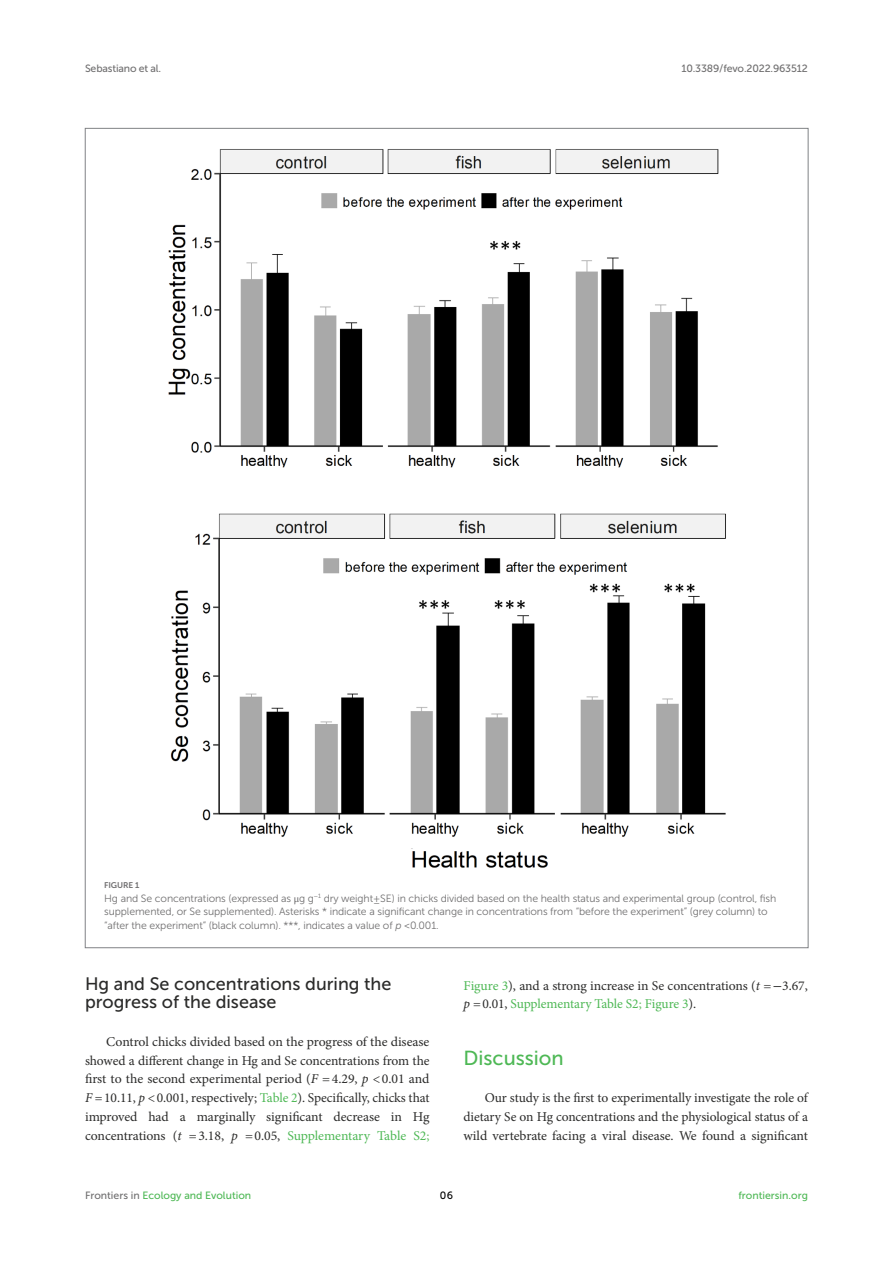
<style>
.page{position:relative;width:893px;height:1263px;background:#fff}
.page>*{position:absolute;margin:0;border:0;box-sizing:border-box;transform-origin:0 0}
.HEAD_1{font:20.25px "Museo Sans 500";color:#4eb855}
.HEAD_2{font:18px/18.8px "Museo Sans 500";color:#2b2b2a}
.TEXT_FLUSH{font:13.5px/18.8px "Minion Pro";letter-spacing:-.005em;color:#2b2b2a;text-align:justify}
.FIG_LEG{font:10.5px/13.5px "Museo Sans 300";letter-spacing:-.01em;color:#706f70}
.t1{font:10.5px "Museo Sans 500";color:#4eb855}
.t2{font:10.5px "Museo Sans 500";letter-spacing:-.015em;color:#706f70}
.t3{font:10.5px "Museo Sans 500";color:#000}
.FIG_HD{font:8.25px "Museo Sans 700";letter-spacing:-.01em;color:#706f70}
.s1{font-family:"STIX General"}
.s2{font-style:italic}
.s3{color:#4eb855}
.s4{color:#64bd64}
.s5{color:#706f70}
</style>
<div class="page">
<img style="left:168px;top:149px;width:558px;height:719px">
<p class="t2" style="left:85px;top:63px;width:78px">Sebastiano et al.</p>
<p class="t2" style="left:681px;top:63px;width:128px">10.3389/fevo.2022.963512</p>
<p class="FIG_HD" style="left:104px;top:881px;width:37px">FIGURE 1</p>
<p class="FIG_LEG" style="left:104px;top:891px;width:674px">Hg and Se concentrations (expressed as <span class="s1">μ</span>g g<sup>−</sup><sup>1</sup> dry weight ± SE) in chicks divided based on the health status and experimental group (control, fish supplemented, or Se supplemented). Asterisks * indicate a significant change in concentrations from “before the experiment” (grey column) to “after the experiment” (black column). ***, indicates a value of <span class="s2">p</span> &lt; 0.001.</p>
<p class="HEAD_2" style="left:85px;top:974px;width:308px">Hg and Se concentrations during the progress of the disease</p>
<p class="TEXT_FLUSH" style="left:85px;top:1032px;width:346px;text-indent:21px">Control chicks divided based on the progress of the disease showed a different change in Hg and Se concentrations from the first to the second experimental period (<span class="s2">F</span> =4.29, <span class="s2">p</span> &lt;0.01 and <span class="s2">F</span> =10.11, <span class="s2">p</span> &lt;0.001, respectively; <span class="s3">Table 2</span>). Specifically, chicks that improved had a marginally significant decrease in Hg concentrations (<span class="s2">t</span> =3.18, <span class="s2">p</span> =0.05, <span class="s3">Supplementary Table S2</span><span class="s4">;</span></p>
<p class="TEXT_FLUSH" style="left:463px;top:976px;width:346px"><span class="s3">Figure 3</span>), and a strong increase in Se concentrations (<span class="s2">t</span> =<span class="s1">−</span>3.67, <span class="s2">p</span> =0.01, <span class="s3">Supplementary Table S2</span><span class="s4">;</span> <span class="s3">Figure 3</span>).</p>
<p class="HEAD_1" style="left:463px;top:1046px;width:102px">Discussion</p>
<p class="TEXT_FLUSH" style="left:463px;top:1088px;width:346px;text-indent:21px">Our study is the first to experimentally investigate the role of dietary Se on Hg concentrations and the physiological status of a wild vertebrate facing a viral disease. We found a significant</p>
<p class="t1" style="left:85px;top:1190px;width:168px"><span class="s5">Frontiers in</span> Ecology and Evolution</p>
<p class="t3" style="left:440px;top:1190px;width:15px">06</p>
<p class="t1" style="left:738px;top:1190px;width:71px">frontiersin.org</p>
</div>
